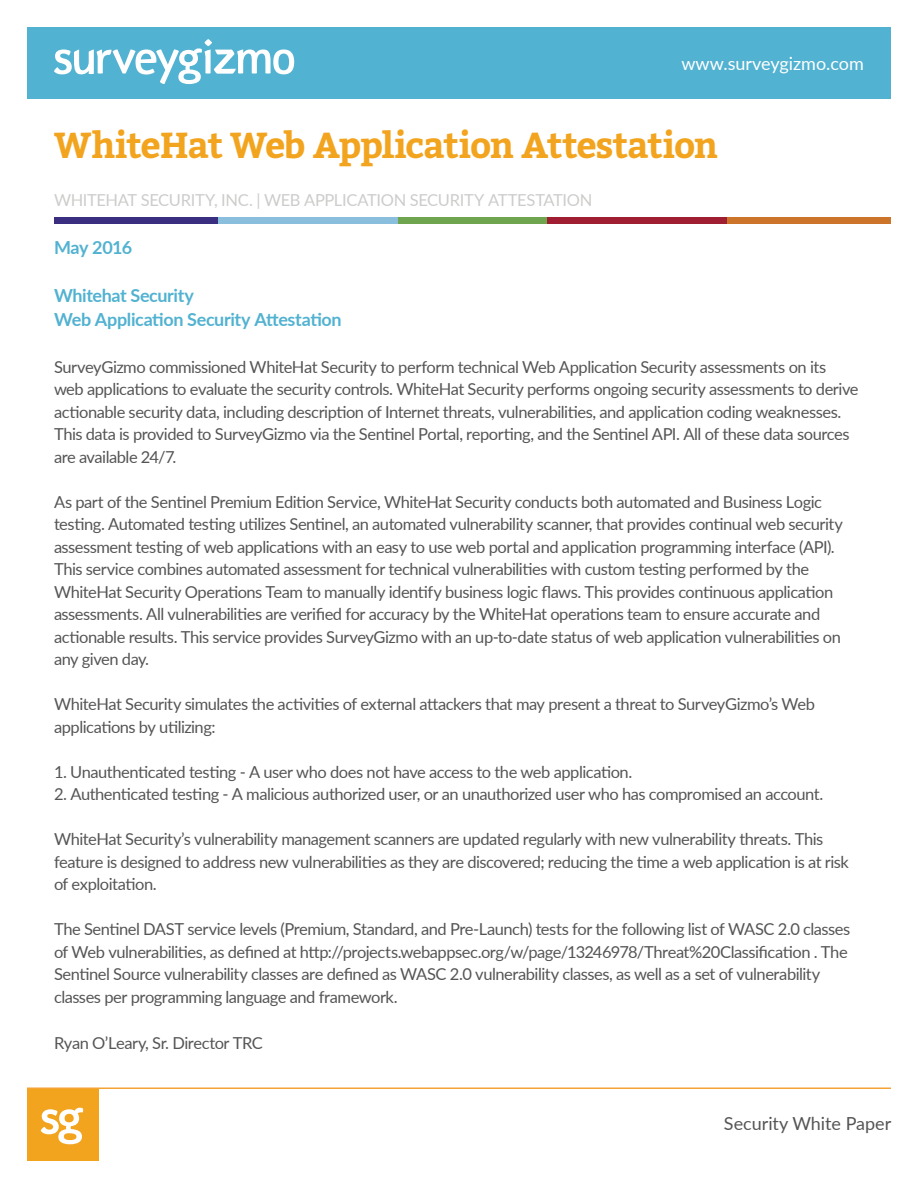
<style>
.page{position:relative;width:918px;height:1188px;background:#fff}
.page>*{position:absolute;margin:0;border:0;box-sizing:border-box;transform-origin:0 0}
.t1{font:700 36px "Bitter";letter-spacing:-.035em;color:#f2a41e}
.t2{font:700 18px/24px "Lato";letter-spacing:-.02em;color:#52b2d1}
.t3{font:18px "Lato";color:#fff}
.t4{font:18px "Lato";color:#555}
.t5{font:16.5px/22.5px "Lato";letter-spacing:-.03em;color:#555}
.t6{font:16.5px "Lato";letter-spacing:-.02em;color:#cdcccb}
</style>
<div class="page">
<div style="left:27px;top:27px;width:864px;height:72px;background:#52b2d1"></div>
<hr style="left:27px;top:1088px;width:864px;height:1px;background:#f4a335">
<svg style="left:54px;top:39px;width:240px;height:45px"></svg>
<div style="left:27px;top:1089px;width:72px;height:72px;background:#f2a41e"></div>
<svg style="left:41px;top:1108px;width:42px;height:36px"></svg>
<div style="left:54px;top:217px;width:180px;height:7px;background:#3a2e80"></div>
<div style="left:383px;top:217px;width:180px;height:7px;background:#6fa54f"></div>
<div style="left:218px;top:217px;width:180px;height:7px;background:#89bedd"></div>
<div style="left:711px;top:217px;width:180px;height:7px;background:#cc742a"></div>
<div style="left:547px;top:217px;width:180px;height:7px;background:#9f1e32"></div>
<p class="t3" style="left:681px;top:52px;width:184px">www.surveygizmo.com</p>
<h1 class="t1" style="left:54px;top:119px;width:666px">WhiteHat Web Application Attestation</h1>
<p class="t6" style="left:54px;top:190px;width:540px">WHITEHAT SECURITY, INC. | WEB APPLICATION SECURITY ATTESTATION</p>
<p class="t2" style="left:54px;top:235px;width:80px">May 2016</p>
<p class="t2" style="left:54px;top:283px;width:289px">Whitehat Security<br>Web Application Security Attestation</p>
<p class="t5" style="left:54px;top:355px;width:806px">SurveyGizmo commissioned WhiteHat Security to perform technical Web Application Security assessments on its web applications to evaluate the security controls. WhiteHat Security performs ongoing security assessments to derive actionable security data, including description of Internet threats, vulnerabilities, and application coding weaknesses.<br>This data is provided to SurveyGizmo via the Sentinel Portal, reporting, and the Sentinel API. All of these data sources are available 24/7.</p>
<p class="t5" style="left:54px;top:490px;width:790px">As part of the Sentinel Premium Edition Service, WhiteHat Security conducts both automated and Business Logic testing. Automated testing utilizes Sentinel, an automated vulnerability scanner, that provides continual web security assessment testing of web applications with an easy to use web portal and application programming interface (API).<br>This service combines automated assessment for technical vulnerabilities with custom testing performed by the WhiteHat Security Operations Team to manually identify business logic flaws. This provides continuous application assessments. All vulnerabilities are verified for accuracy by the WhiteHat operations team to ensure accurate and actionable results. This service provides SurveyGizmo with an up-to-date status of web application vulnerabilities on any given day.</p>
<p class="t5" style="left:54px;top:693px;width:763px">WhiteHat Security simulates the activities of external attackers that may present a threat to SurveyGizmo’s Web applications by utilizing:</p>
<p class="t5" style="left:54px;top:760px;width:580px">1. Unauthenticated testing - A user who does not have access to the web application.</p>
<p class="t5" style="left:54px;top:783px;width:771px">2. Authenticated testing - A malicious authorized user, or an unauthorized user who has compromised an account.</p>
<p class="t5" style="left:54px;top:828px;width:796px">WhiteHat Security’s vulnerability management scanners are updated regularly with new vulnerability threats. This feature is designed to address new vulnerabilities as they are discovered; reducing the time a web application is at risk of exploitation.</p>
<p class="t5" style="left:54px;top:918px;width:798px">The Sentinel DAST service levels (Premium, Standard, and Pre-Launch) tests for the following list of WASC 2.0 classes of Web vulnerabilities, as defined at http://projects.webappsec.org/w/page/13246978/Threat%20Classification . The Sentinel Source vulnerability classes are defined as WASC 2.0 vulnerability classes, as well as a set of vulnerability classes per programming language and framework.</p>
<p class="t5" style="left:54px;top:1032px;width:210px">Ryan O’Leary, Sr. Director TRC</p>
<p class="t4" style="left:724px;top:1113px;width:169px">Security White Paper</p>
</div>
